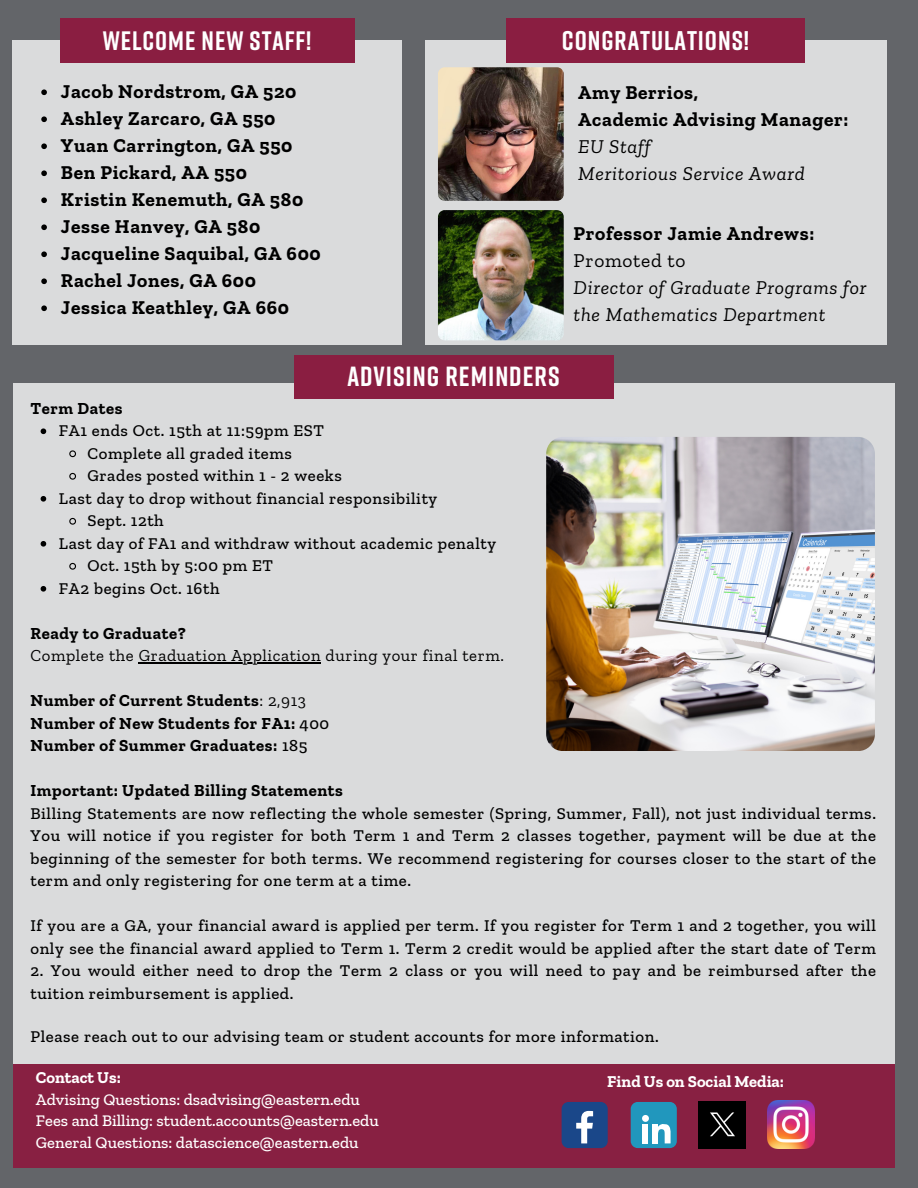
<style>
.page{position:relative;width:918px;height:1188px;background:#636569}
.page>*{position:absolute;margin:0;border:0;box-sizing:border-box;transform-origin:0 0}
.t1{font:700 27.75px "Rift";letter-spacing:.035em;color:#fff}
.t2{font:700 27px "Rift";letter-spacing:.035em;color:#fff}
.t3{font:700 26.7px "Rift";letter-spacing:.035em;color:#fff}
.t4{font:700 19.5px "Zilla Slab";letter-spacing:.035em;color:#000}
.t5{font:italic 19.5px/27px "Zilla Slab";letter-spacing:.035em;color:#000}
.t6{font:19.5px "Zilla Slab";letter-spacing:.035em;color:#000}
.t7{font:500 16.8px/22.5px "Zilla Slab";letter-spacing:.035em;color:#000}
.t8{font:700 16.8px "Zilla Slab";letter-spacing:.035em;color:#000}
.t9{font:16.8px "Zilla Slab";letter-spacing:.035em;color:#000}
.t10{font:500 16.5px "Zilla Slab";color:#fff}
.t11{font:700 16.5px "Zilla Slab";color:#fff}
.s1{font-weight:400}
.s2{font-weight:500}
</style>
<div class="page">
<div style="left:13px;top:41px;width:389px;height:304px;background:#dadbdc"></div>
<div style="left:60px;top:19px;width:294px;height:44px;background:#8a1e41"></div>
<svg style="left:41px;top:89px;width:6px;height:6px"></svg>
<svg style="left:41px;top:116px;width:6px;height:6px"></svg>
<svg style="left:41px;top:143px;width:6px;height:6px"></svg>
<svg style="left:41px;top:170px;width:6px;height:6px"></svg>
<svg style="left:41px;top:197px;width:6px;height:6px"></svg>
<svg style="left:41px;top:224px;width:6px;height:6px"></svg>
<svg style="left:41px;top:251px;width:6px;height:6px"></svg>
<svg style="left:41px;top:278px;width:6px;height:6px"></svg>
<svg style="left:41px;top:305px;width:6px;height:6px"></svg>
<div style="left:425px;top:41px;width:461px;height:304px;background:#dadbdc"></div>
<div style="left:506px;top:19px;width:299px;height:44px;background:#8a1e41"></div>
<img style="left:438px;top:210px;width:126px;height:130px;border-radius:7px">
<img style="left:438px;top:67px;width:126px;height:134px;border-radius:7px">
<div style="left:13px;top:1064px;width:881px;height:103px;background:#8a1e41"></div>
<div style="left:13px;top:383px;width:881px;height:681px;background:#dadbdc"></div>
<svg style="left:41px;top:428px;width:5px;height:6px"></svg>
<svg style="left:69px;top:450px;width:7px;height:8px"></svg>
<svg style="left:69px;top:472px;width:7px;height:8px"></svg>
<svg style="left:41px;top:496px;width:5px;height:6px"></svg>
<svg style="left:69px;top:517px;width:7px;height:8px"></svg>
<svg style="left:41px;top:541px;width:5px;height:6px"></svg>
<svg style="left:69px;top:562px;width:7px;height:8px"></svg>
<svg style="left:41px;top:586px;width:5px;height:6px"></svg>
<hr style="left:139px;top:662px;width:182px;height:2px;background:#000">
<div style="left:294px;top:355px;width:319px;height:44px;background:#8a1e41"></div>
<img style="left:546px;top:437px;width:329px;height:314px;border-radius:17px">
<div style="left:562px;top:1102px;width:46px;height:46px;background:#1a4789;border-radius:7px"></div>
<svg style="left:576px;top:1111px;width:17px;height:32px"></svg>
<div style="left:631px;top:1102px;width:46px;height:46px;background:#2197bd;border-radius:7px"></div>
<svg style="left:642px;top:1115px;width:7px;height:7px"></svg>
<div style="left:643px;top:1124px;width:5px;height:19px;background:#fff"></div>
<div style="left:652px;top:1124px;width:6px;height:19px;background:#fff"></div>
<svg style="left:658px;top:1124px;width:13px;height:19px"></svg>
<img style="left:699px;top:1102px;width:46px;height:46px">
<img style="left:767px;top:1101px;width:47px;height:47px">
<p class="t3" style="left:103px;top:24px;width:210px">WELCOME NEW STAFF!</p>
<p class="t4" style="left:61px;top:80px;width:237px">Jacob Nordstrom, GA 520</p>
<p class="t4" style="left:61px;top:107px;width:216px">Ashley Zarcaro, GA 550</p>
<p class="t4" style="left:61px;top:134px;width:233px">Yuan Carrington, GA 550</p>
<p class="t4" style="left:61px;top:161px;width:188px">Ben Pickard, AA 550</p>
<p class="t4" style="left:61px;top:188px;width:244px">Kristin Kenemuth, GA 580</p>
<p class="t4" style="left:61px;top:215px;width:201px">Jesse Hanvey, GA 580</p>
<p class="t4" style="left:61px;top:242px;width:261px">Jacqueline Saquibal, GA 600</p>
<p class="t4" style="left:61px;top:269px;width:197px">Rachel Jones, GA 600</p>
<p class="t4" style="left:61px;top:296px;width:230px">Jessica Keathley, GA 660</p>
<p class="t8" style="left:30px;top:398px;width:94px">Term Dates</p>
<p class="t2" style="left:562px;top:24px;width:189px">CONGRATULATIONS!</p>
<p class="t4" style="left:578px;top:81px;width:121px">Amy Berrios,</p>
<p class="t4" style="left:578px;top:108px;width:272px">Academic Advising Manager:</p>
<p class="t5" style="left:578px;top:133px;width:74px">EU Staff</p>
<p class="t5" style="left:578px;top:160px;width:228px">Meritorious Service Award</p>
<p class="t4" style="left:574px;top:222px;width:242px">Professor Jamie Andrews:</p>
<p class="t6" style="left:574px;top:249px;width:113px">Promoted to</p>
<p class="t5" style="left:574px;top:274px;width:295px">Director of Graduate Programs for the Mathematics Department</p>
<p class="t1" style="left:347px;top:359px;width:214px">ADVISING REMINDERS</p>
<p class="t7" style="left:59px;top:419px;width:267px">FA1 ends Oct. 15th at 11:59pm EST</p>
<p class="t7" style="left:87px;top:442px;width:206px">Complete all graded items</p>
<p class="t7" style="left:87px;top:464px;width:256px">Grades posted within 1 - 2 weeks</p>
<p class="t7" style="left:59px;top:487px;width:380px">Last day to drop without financial responsibility</p>
<p class="t7" style="left:87px;top:509px;width:78px">Sept. 12th</p>
<p class="t7" style="left:59px;top:532px;width:439px">Last day of FA1 and withdraw without academic penalty</p>
<p class="t7" style="left:87px;top:554px;width:187px">Oct. 15th by 5:00 pm ET</p>
<p class="t7" style="left:59px;top:577px;width:162px">FA2 begins Oct. 16th</p>
<p class="t8" style="left:30px;top:623px;width:157px">Ready to Graduate?</p>
<p class="t9" style="left:30px;top:645px;width:475px">Complete the Graduation Application during your final term.</p>
<p class="t8" style="left:30px;top:690px;width:277px">Number of Current Students<span class="s1">: 2,913</span></p>
<p class="t8" style="left:30px;top:713px;width:300px">Number of New Students for FA1: <span class="s2">400</span></p>
<p class="t8" style="left:30px;top:735px;width:278px">Number of Summer Graduates: <span class="s2">185</span></p>
<p class="t8" style="left:30px;top:780px;width:314px">Important: Updated Billing Statements</p>
<p class="t7" style="left:30px;top:802px;width:847px;text-align:justify">Billing Statements are now reflecting the whole semester (Spring, Summer, Fall), not just individual terms.<br>You will notice if you register for both Term 1 and Term 2 classes together, payment will be due at the beginning of the semester for both terms. We recommend registering for courses closer to the start of the term and only registering for one term at a time.</p>
<p class="t7" style="left:30px;top:914px;width:847px">If you are a GA, your financial award is applied per term. If you register for Term 1 and 2 together, you will only see the financial award applied to Term 1. Term 2 credit would be applied after the start date of Term</p>
<p class="t7" style="left:30px;top:959px;width:847px">2. You would either need to drop the Term 2 class or you will need to pay and be reimbursed after the tuition reimbursement is applied.</p>
<p class="t7" style="left:30px;top:1025px;width:630px">Please reach out to our advising team or student accounts for more information.</p>
<p class="t11" style="left:36px;top:1068px;width:86px">Contact Us:</p>
<p class="t10" style="left:36px;top:1089px;width:325px">Advising Questions: dsadvising@eastern.edu</p>
<p class="t10" style="left:36px;top:1111px;width:344px">Fees and Billing: student.accounts@eastern.edu</p>
<p class="t10" style="left:36px;top:1132px;width:324px">General Questions: datascience@eastern.edu</p>
<p class="t11" style="left:607px;top:1072px;width:178px">Find Us on Social Media:</p>
</div>
